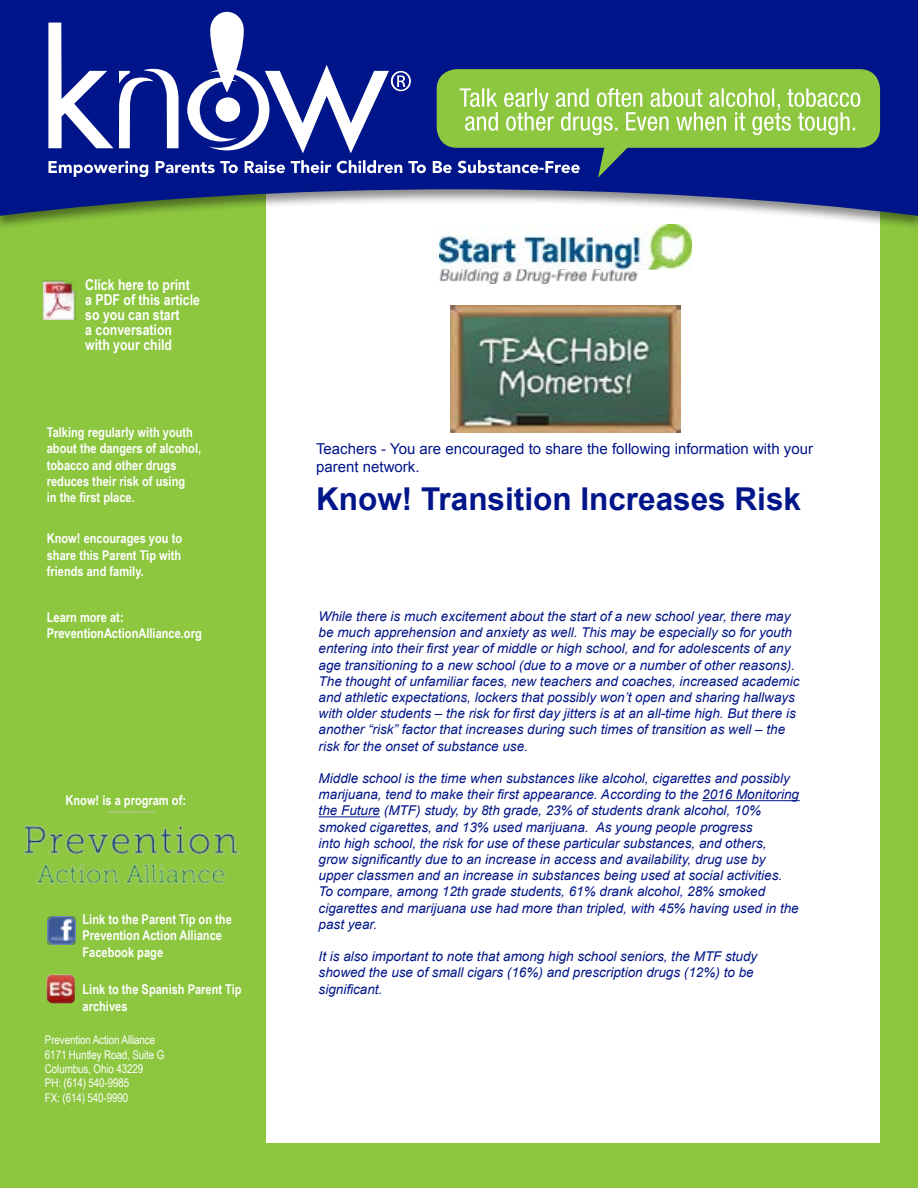
<style>
.page{position:relative;width:918px;height:1188px;background:#fff}
.page>*{position:absolute;margin:0;border:0;box-sizing:border-box;transform-origin:0 0}
.t1{font:700 31.5px "Arial";color:#001589}
.t2{font:15px/18px "Arial";color:#001589}
.t3{font:700 15px/15px "Arial Narrow";color:#fff}
.t4{font:italic 13.5px/16.2px "Arial";color:#001589}
.t5{font:700 13.5px/16.2px "Arial Narrow";color:#fff}
.t6{font:12px/14.4px "Arial Narrow";letter-spacing:-.01em;color:#fff}
</style>
<div class="page">
<div style="left:258px;top:116px;width:660px;height:1072px;background:#8dc63f"></div>
<div style="left:266px;top:153px;width:614px;height:990px;background:#fff"></div>
<div style="left:0;top:116px;width:262px;height:1072px;background:#8dc63f"></div>
<div style="left:0;top:0;width:918px;height:230px;background:#000;opacity:.45"></div>
<svg style="left:0;top:0;width:918px;height:216px;background:#344695"></svg>
<div style="left:437px;top:69px;width:443px;height:79px;background:#8dc63f;border-radius:20px"></div>
<svg style="left:48px;top:12px;width:812px;height:166px"></svg>
<hr style="left:702px;top:800px;width:98px;height:1px;background:#001589">
<hr style="left:319px;top:816px;width:61px;height:1px;background:#001589">
<img style="left:23px;top:811px;width:216px;height:74px">
<img style="left:44px;top:280px;width:32px;height:40px">
<img style="left:46px;top:975px;width:29px;height:29px">
<img style="left:451px;top:306px;width:229px;height:127px">
<img style="left:48px;top:916px;width:28px;height:28px">
<img style="left:440px;top:224px;width:251px;height:59px">
<p class="t3" style="left:85px;top:277px;width:116px">Click here to print a PDF of this article so you can start<br>a conversation with your child</p>
<p class="t5" style="left:47px;top:424px;width:156px">Talking regularly with youth about the dangers of alcohol, tobacco and other drugs reduces their risk of using<br>in the first place.</p>
<p class="t5" style="left:47px;top:530px;width:137px;text-align:justify">Know! encourages you to share this Parent Tip with friends and family.</p>
<p class="t5" style="left:47px;top:608px;width:157px">Learn more at:<br>PreventionActionAlliance.org</p>
<p class="t5" style="left:65px;top:791px;width:122px">Know! is a program of:</p>
<p class="t5" style="left:83px;top:911px;width:151px">Link to the Parent Tip on the<br>Prevention Action Alliance<br>Facebook page</p>
<p class="t5" style="left:83px;top:981px;width:161px">Link to the Spanish Parent Tip archives</p>
<p class="t6" style="left:45px;top:1032px;width:121px">Prevention Action Alliance<br>6171 Huntley Road, Suite G<br>Columbus, Ohio 43229<br>PH: (614) 540-9985<br>FX: (614) 540-9990</p>
<p class="t2" style="left:316px;top:440px;width:498px">Teachers - You are encouraged to share the following information with your parent network.</p>
<h1 class="t1" style="left:316px;top:477px;width:486px">Know! Transition Increases Risk</h1>
<p class="t4" style="left:319px;top:608px;width:482px">While there is much excitement about the start of a new school year, there may be much apprehension and anxiety as well. This may be especially so for youth entering into their first year of middle or high school, and for adolescents of any age transitioning to a new school (due to a move or a number of other reasons).<br>The thought of unfamiliar faces, new teachers and coaches, increased academic and athletic expectations, lockers that possibly won’t open and sharing hallways with older students – the risk for first day jitters is at an all-time high. But there is another “risk” factor that increases during such times of transition as well – the risk for the onset of substance use.</p>
<p class="t4" style="left:319px;top:770px;width:482px">Middle school is the time when substances like alcohol, cigarettes and possibly marijuana, tend to make their first appearance. According to the 2016 Monitoring the Future (MTF) study, by 8th grade, 23% of students drank alcohol, 10% smoked cigarettes, and 13% used marijuana. As young people progress<br>into high school, the risk for use of these particular substances, and others, grow significantly due to an increase in access and availability, drug use by upper classmen and an increase in substances being used at social activities.<br>To compare, among 12th grade students, 61% drank alcohol, 28% smoked cigarettes and marijuana use had more than tripled, with 45% having used in the past year.</p>
<p class="t4" style="left:319px;top:949px;width:440px">It is also important to note that among high school seniors, the MTF study showed the use of small cigars (16%) and prescription drugs (12%) to be significant.</p>
</div>
